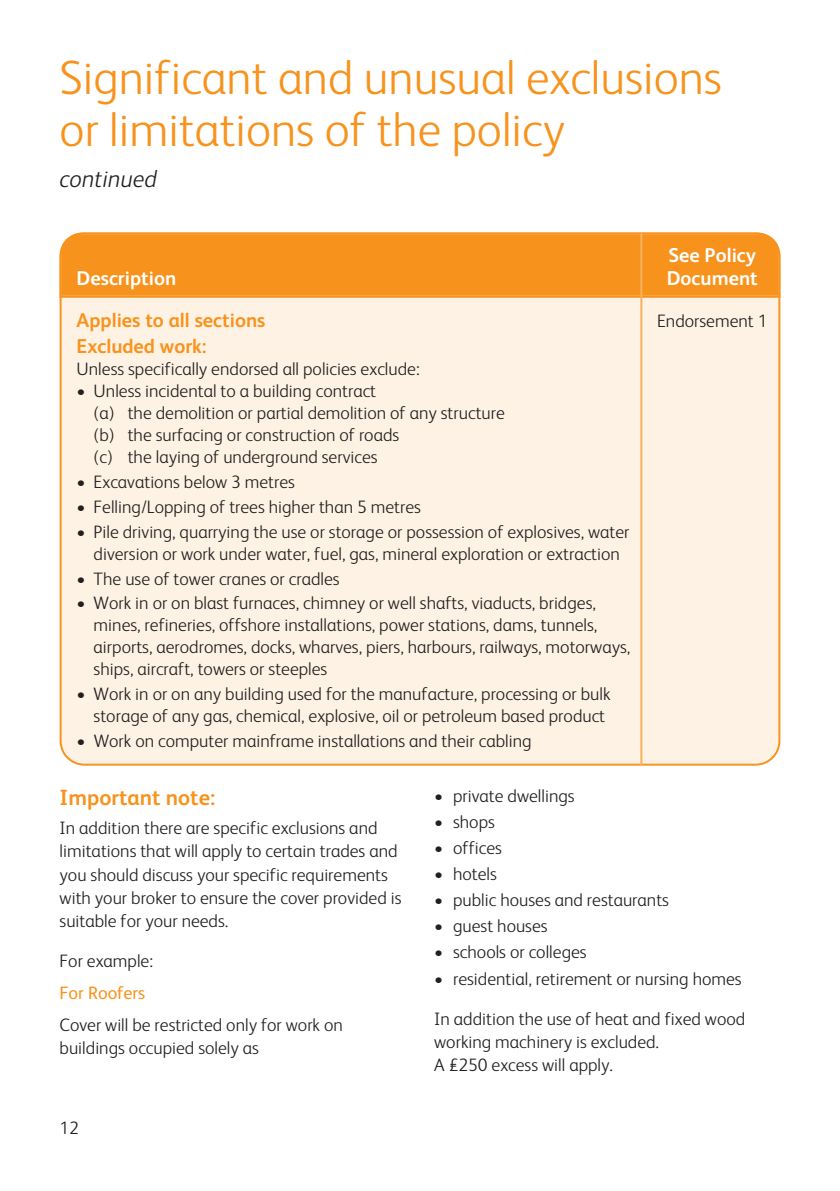
<style>
.page{position:relative;width:840px;height:1191px;background:#fff}
.page>*{position:absolute;margin:0;border:0;box-sizing:border-box;transform-origin:0 0}
.t1{font:300 48px/52px "FS Albert";color:#f7931d}
.t2{font:italic 300 24px "FS Albert";color:#231f20}
.t3{font:700 22px "FS Albert";color:#f7931d}
.t4{font:700 20px "FS Albert";color:#f7931d}
.t5{font:700 20px "FS Albert";color:#fff}
.t6{font:300 18px/22px "FS Albert";color:#231f20}
.t7{font:18px "FS Albert";color:#f7931d}
</style>
<div class="page">
<div style="left:60px;top:255px;width:720px;height:510px;background:#fef2e4"></div>
<div style="left:62px;top:255px;width:716px;height:41px;background:#f7931d"></div>
<svg style="left:60px;top:232px;width:720px;height:23px;background:#f79623"></svg>
<hr style="left:640px;top:233px;width:2px;height:532px;background:#fab05f">
<h1 class="t1" style="left:60px;top:56px;width:663px">Significant and unusual exclusions or limitations of the policy</h1>
<h2 class="t2" style="left:60px;top:170px;width:99px">continued</h2>
<p class="t5" style="left:668px;top:248px;width:89px">See Policy</p>
<p class="t5" style="left:77px;top:271px;width:101px">Description</p>
<p class="t5" style="left:666px;top:271px;width:92px">Document</p>
<p class="t4" style="left:77px;top:313px;width:190px">Applies to all sections</p>
<p class="t6" style="left:656px;top:312px;width:112px">Endorsement 1</p>
<p class="t4" style="left:77px;top:339px;width:131px">Excluded work:</p>
<p class="t6" style="left:77px;top:360px;width:344px">Unless specifically endorsed all policies exclude:</p>
<p class="t6" style="left:94px;top:382px;width:412px;text-indent:-17px">• Unless incidental to a building contract<br>(a) the demolition or partial demolition of any structure (b) the surfacing or construction of roads<br>(c) the laying of underground services</p>
<p class="t6" style="left:77px;top:473px;width:220px">• Excavations below 3 metres</p>
<p class="t6" style="left:77px;top:497px;width:345px">• Felling/Lopping of trees higher than 5 metres</p>
<p class="t6" style="left:77px;top:522px;width:554px;text-align:center">• Pile driving, quarrying the use or storage or possession of explosives, water diversion or work under water, fuel, gas, mineral exploration or extraction</p>
<p class="t6" style="left:77px;top:569px;width:264px">• The use of tower cranes or cradles</p>
<p class="t6" style="left:94px;top:594px;width:538px;text-indent:-17px">• Work in or on blast furnaces, chimney or well shafts, viaducts, bridges, mines, refineries, offshore installations, power stations, dams, tunnels, airports, aerodromes, docks, wharves, piers, harbours, railways, motorways, ships, aircraft, towers or steeples</p>
<p class="t6" style="left:77px;top:685px;width:535px;text-align:right">• Work in or on any building used for the manufacture, processing or bulk storage of any gas, chemical, explosive, oil or petroleum based product</p>
<p class="t6" style="left:77px;top:732px;width:456px">• Work on computer mainframe installations and their cabling</p>
<p class="t3" style="left:60px;top:790px;width:157px">Important note:</p>
<p class="t6" style="left:60px;top:818px;width:343px;line-height:23.2px">In addition there are specific exclusions and limitations that will apply to certain trades and you should discuss your specific requirements with your broker to ensure the cover provided is suitable for your needs.</p>
<p class="t6" style="left:60px;top:952px;width:95px">For example:</p>
<p class="t7" style="left:60px;top:986px;width:87px">For Roofers</p>
<p class="t6" style="left:60px;top:1014px;width:284px;line-height:23.2px">Cover will be restricted only for work on buildings occupied solely as</p>
<p class="t6" style="left:434px;top:787px;width:142px">• private dwellings</p>
<p class="t6" style="left:434px;top:813px;width:62px">• shops</p>
<p class="t6" style="left:434px;top:839px;width:69px">• offices</p>
<p class="t6" style="left:434px;top:865px;width:64px">• hotels</p>
<p class="t6" style="left:434px;top:891px;width:236px">• public houses and restaurants</p>
<p class="t6" style="left:434px;top:917px;width:115px">• guest houses</p>
<p class="t6" style="left:434px;top:943px;width:154px">• schools or colleges</p>
<p class="t6" style="left:434px;top:969px;width:309px">• residential, retirement or nursing homes</p>
<p class="t6" style="left:434px;top:1008px;width:312px;line-height:23.2px">In addition the use of heat and fixed wood working machinery is excluded.<br>A £250 excess will apply.</p>
<p class="t6" style="left:60px;top:1118px;width:21px">12</p>
</div>
